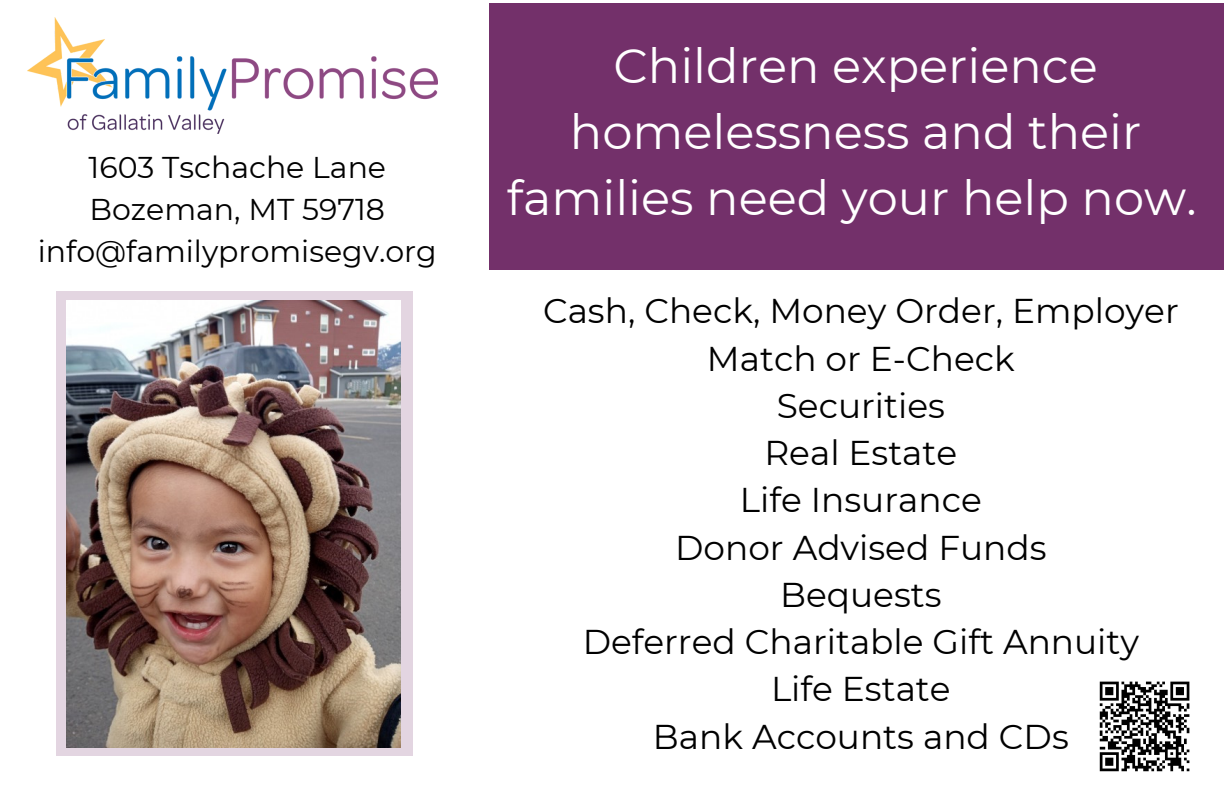
<style>
.page{position:relative;width:1224px;height:792px;background:#fff}
.page>*{position:absolute;margin:0;border:0;box-sizing:border-box;transform-origin:0 0}
.t1{font:48px/66px "Montserrat";color:#fff;text-align:center}
.t2{font:34.4px/47.2px "Montserrat";color:#000;text-align:center}
.t3{font:30px/42px "Montserrat";color:#000;text-align:center}
</style>
<div class="page">
<img style="left:28px;top:18px;width:409px;height:115px">
<svg style="left:1099px;top:681px;width:91px;height:91px"></svg>
<div style="left:489px;top:3px;width:735px;height:267px;background:#73306a"></div>
<div style="left:56px;top:291px;width:357px;height:465px;background:#e3d5e1"></div>
<img style="left:66px;top:300px;width:335px;height:447px">
<p class="t3" style="left:38px;top:146px;width:400px">1603 Tschache Lane<br>Bozeman, MT 59718 info@familypromisegv.org</p>
<h1 class="t1" style="left:507px;top:33px;width:691px">Children experience homelessness and their families need your help now.</h1>
<p class="t2" style="left:543px;top:287px;width:637px">Cash, Check, Money Order, Employer<br>Match or E-Check<br>Securities<br>Real Estate<br>Life Insurance<br>Donor Advised Funds<br>Bequests<br>Deferred Charitable Gift Annuity<br>Life Estate<br>Bank Accounts and CDs</p>
</div>
